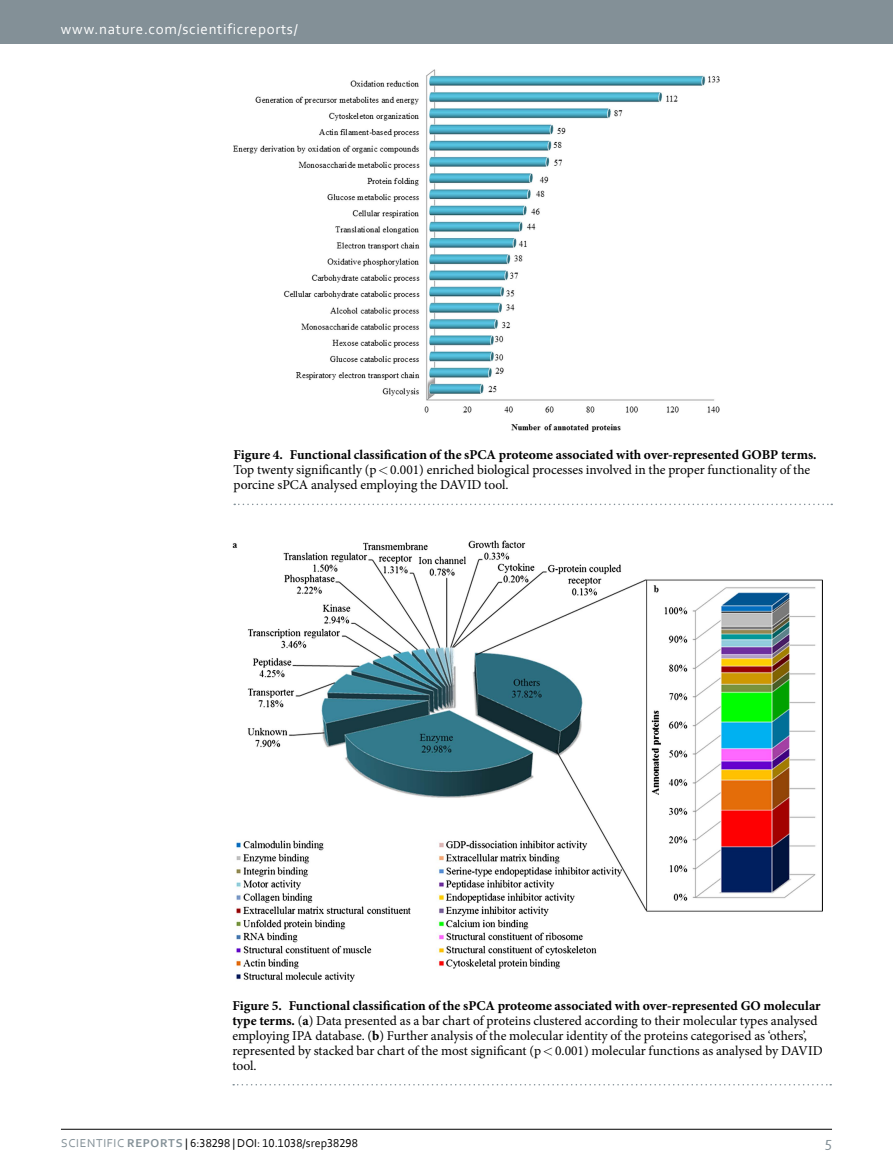
<style>
.page{position:relative;width:893px;height:1174px;background:#fff}
.page>*{position:absolute;margin:0;border:0;box-sizing:border-box;transform-origin:0 0}
.t1{font:15px "Corbel";letter-spacing:.045em;color:#fff}
.t2{font:15px "Corbel";color:#839097}
.t3{font:13.5px/15px "Minion Pro";color:#000}
.t4{font:700 13.5px "Minion Pro";color:#000}
.t5{font:12px "Corbel";color:#000}
.s1{font-weight:700}
.s2{color:#839097}
.s3{font-weight:700;color:#839097}
</style>
<div class="page">
<div style="left:0;top:0;width:893px;height:43px;background:#839097"></div>
<hr style="left:61px;top:1129px;width:771px;height:1px;background:#000">
<img style="left:233px;top:70px;width:486px;height:361px">
<svg style="left:234px;top:503px;width:598px;height:2px"></svg>
<img style="left:232px;top:540px;width:590px;height:442px">
<svg style="left:233px;top:1084px;width:598px;height:1px"></svg>
<p class="t1" style="left:61px;top:19px;width:238px">www.nature.com/scientificreports/</p>
<p class="t4" style="left:233px;top:445px;width:585px">Figure 4. Functional classification of the sPCA proteome associated with over-represented GOBP terms.</p>
<p class="t3" style="left:233px;top:462px;width:578px">Top twenty significantly (p 0.001) enriched biological processes involved in the proper functionality of the porcine sPCA analysed employing the DAVID tool.</p>
<p class="t3" style="left:232px;top:998px;width:592px"><span class="s1">Figure 5. Functional classification of the sPCA proteome associated with over-represented GO molecular type terms.</span> (<span class="s1">a</span>) Data presented as a bar chart of proteins clustered according to their molecular types analysed employing IPA database. (<span class="s1">b</span>) Further analysis of the molecular identity of the proteins categorised as ‘others’, represented by stacked bar chart of the most significant (p 0.001) molecular functions as analysed by DAVID tool.</p>
<p class="t5" style="left:61px;top:1135px;width:298px"><span class="s2">Scientific</span> <span class="s3">REPORTS</span> | 6:38298 | DOI: 10.1038/srep38298</p>
<p class="t2" style="left:825px;top:1132px;width:9px">5</p>
</div>
